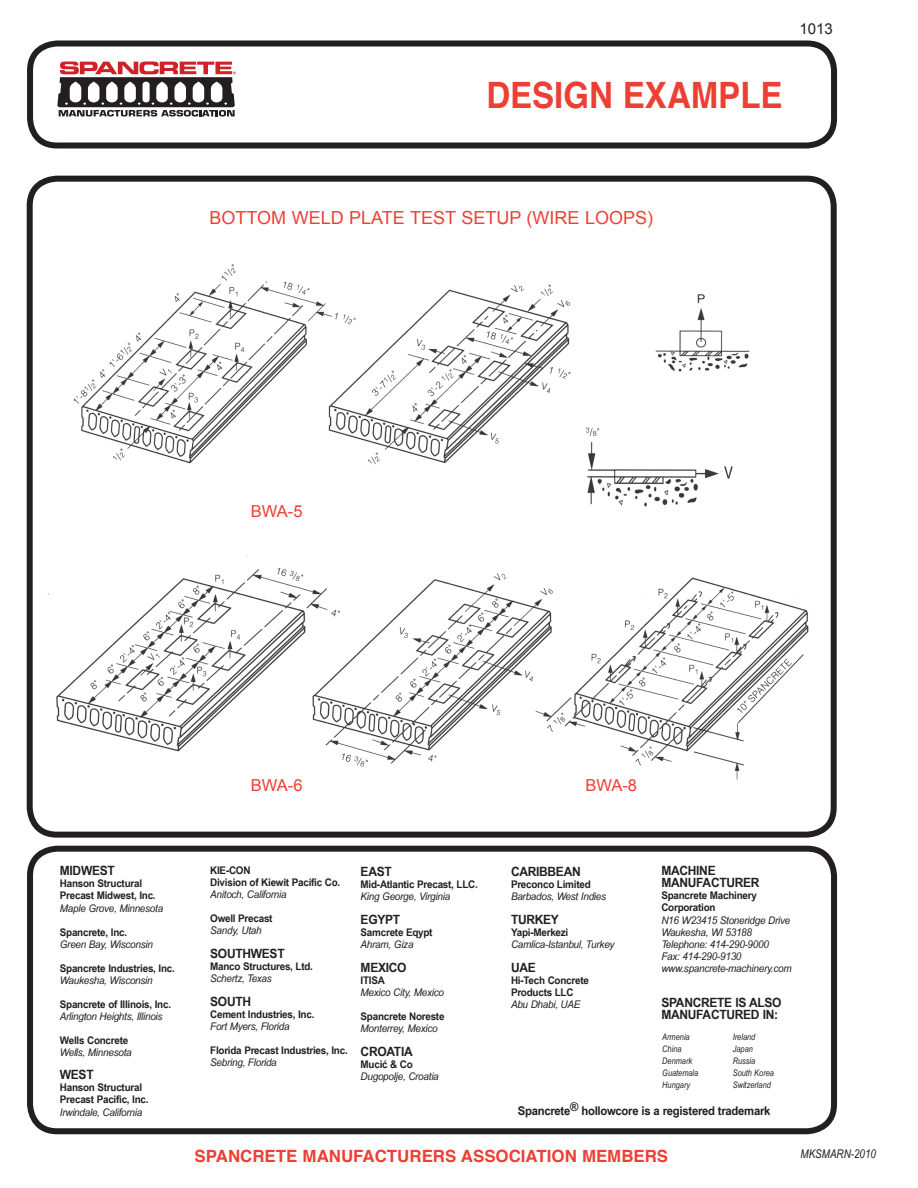
<style>
.page{position:relative;width:918px;height:1188px;background:#fff}
.page>*{position:absolute;margin:0;border:0;box-sizing:border-box;transform-origin:0 0}
.t1{font:700 36.3px "Helvetica";color:#ee3f34;scale:.91 1}
.t2{font:18px "Arial";color:#ee3f34}
.t3{font:700 16.8px "Helvetica";color:#ee3f34}
.t4{font:16.5px "Arial";letter-spacing:-.02em;color:#ee3f34}
.t5{font:15px "Arial";color:#231f20}
.t6{font:700 12.75px/12px "Arial Narrow";letter-spacing:-.02em;color:#231f20;scale:1.15 1}
.t7{font:700 12px "Arial Narrow";letter-spacing:-.02em;color:#231f20;scale:1.15 1}
.t8{font:italic 12px "Arial Narrow";color:#231f20}
.t9{font:700 10.5px/12px "Arial Narrow";letter-spacing:-.02em;color:#231f20;scale:1.15 1}
.t10{font:italic 10.5px/12px "Arial Narrow";letter-spacing:-.02em;color:#231f20;scale:1.15 1}
.t11{font:italic 9px/12px "Arial Narrow";color:#231f20}
.s1{font-weight:400;font-style:italic}
.s2{font-weight:700;font-style:normal}
</style>
<div class="page">
<img style="left:48px;top:264px;width:761px;height:516px">
<div style="left:27px;top:40px;width:810px;height:108px;border:6px solid #231f20;border-radius:27px"></div>
<svg style="left:57px;top:61px;width:179px;height:55px"></svg>
<div style="left:27px;top:176px;width:810px;height:662px;border:6px solid #231f20;border-radius:27px"></div>
<div style="left:27px;top:846px;width:810px;height:288px;border:6px solid #231f20;border-radius:27px"></div>
<p class="t1" style="left:486px;top:66px;width:327px">DESIGN EXAMPLE</p>
<p class="t5" style="left:799px;top:19px;width:35px">1013</p>
<p class="t2" style="left:210px;top:205px;width:445px">BOTTOM WELD PLATE TEST SETUP (WIRE LOOPS)</p>
<p class="t4" style="left:251px;top:501px;width:53px">BWA-5</p>
<p class="t4" style="left:251px;top:774px;width:53px">BWA-6</p>
<p class="t4" style="left:585px;top:774px;width:53px">BWA-8</p>
<p class="t6" style="left:60px;top:864px;width:49px">MIDWEST</p>
<p class="t9" style="left:60px;top:877px;width:91px">Hanson Structural<br>Precast Midwest, Inc.<br><span class="s1">Maple Grove, Minnesota</span></p>
<p class="t10" style="left:60px;top:926px;width:82px"><span class="s2">Spancrete, Inc.<br></span>Green Bay, Wisconsin</p>
<p class="t9" style="left:60px;top:961px;width:102px">Spancrete Industries, Inc.<br><span class="s1">Waukesha, Wisconsin</span></p>
<p class="t10" style="left:60px;top:998px;width:98px"><span class="s2">Spancrete of Illinois, Inc.<br></span>Arlington Heights, Illinois</p>
<p class="t10" style="left:60px;top:1034px;width:64px"><span class="s2">Wells Concrete<br></span>Wells, Minnesota</p>
<p class="t6" style="left:60px;top:1068px;width:31px">WEST</p>
<p class="t9" style="left:60px;top:1081px;width:79px">Hanson Structural<br>Precast Pacific, Inc.<br><span class="s1">Irwindale, California</span></p>
<p class="t9" style="left:210px;top:864px;width:115px">KIE-CON<br>Division of Kiewit Pacific Co.<br><span class="s1">Anitoch, California</span></p>
<p class="t9" style="left:210px;top:912px;width:56px">Owell Precast<br><span class="s1">Sandy, Utah</span></p>
<p class="t6" style="left:210px;top:947px;width:66px">SOUTHWEST</p>
<p class="t9" style="left:210px;top:960px;width:91px">Manco Structures, Ltd.<br><span class="s1">Schertz, Texas</span></p>
<p class="t6" style="left:210px;top:995px;width:37px">SOUTH</p>
<p class="t9" style="left:210px;top:1008px;width:92px">Cement Industries, Inc.<br><span class="s1">Fort Myers, Florida</span></p>
<p class="t9" style="left:210px;top:1044px;width:121px">Florida Precast Industries, Inc.<br><span class="s1">Sebring, Florida</span></p>
<p class="t6" style="left:361px;top:865px;width:29px">EAST</p>
<p class="t9" style="left:361px;top:878px;width:103px">Mid-Atlantic Precast, LLC.<br><span class="s1">King George, Virginia</span></p>
<p class="t6" style="left:361px;top:913px;width:36px">EGYPT</p>
<p class="t9" style="left:361px;top:926px;width:64px">Samcrete Eqypt<br><span class="s1">Ahram, Giza</span></p>
<p class="t6" style="left:361px;top:961px;width:41px">MEXICO</p>
<p class="t10" style="left:361px;top:974px;width:74px"><span class="s2">ITISA<br></span>Mexico City, Mexico</p>
<p class="t9" style="left:361px;top:1010px;width:74px">Spancrete Noreste<br><span class="s1">Monterrey, Mexico</span></p>
<p class="t6" style="left:361px;top:1045px;width:47px">CROATIA</p>
<p class="t10" style="left:361px;top:1058px;width:69px"><span class="s2">Mucić &amp; Co<br></span>Dugopolje, Croatia</p>
<p class="t6" style="left:661px;top:864px;width:87px">MACHINE<br>MANUFACTURER</p>
<p class="t10" style="left:661px;top:890px;width:115px"><span class="s2">Spancrete Machinery<br>Corporation<br></span>N16 W23415 Stoneridge Drive<br>Waukesha, WI 53188<br>Telephone: 414-290-9000<br>Fax: 414-290-9130 www.spancrete-machinery.com</p>
<p class="t6" style="left:661px;top:996px;width:15px">Spancrete</p>
<p class="t6" style="left:735px;top:996px;width:20px">is also</p>
<p class="t6" style="left:661px;top:1008px;width:9px">manufactured</p>
<p class="t6" style="left:763px;top:1008px;width:15px">in :</p>
<p class="t11" style="left:662px;top:1031px;width:38px">Armenia<br>China<br>Denmark<br>Guatemala<br>Hungary</p>
<p class="t11" style="left:733px;top:1031px;width:43px">Ireland<br>Japan<br>Russia<br>South Korea<br>Switzerland</p>
<p class="t7" style="left:518px;top:1102px;width:221px">Spancrete® hollowcore is a registered trademark</p>
<p class="t6" style="left:511px;top:865px;width:62px">CARIBBEAN</p>
<p class="t10" style="left:511px;top:878px;width:84px"><span class="s2">Preconco Limited<br></span>Barbados, West Indies</p>
<p class="t6" style="left:511px;top:913px;width:43px">TURKEY</p>
<p class="t10" style="left:511px;top:926px;width:92px"><span class="s2">Yapi-Merkezi<br></span>Camlica-Istanbul, Turkey</p>
<p class="t6" style="left:511px;top:961px;width:23px">UAE</p>
<p class="t9" style="left:511px;top:974px;width:69px">Hi-Tech Concrete<br>Products LLC<br><span class="s1">Abu Dhabi, UAE</span></p>
<p class="t3" style="left:195px;top:1142px;width:475px">SPANCRETE MANUFACTURERS ASSOCIATION MEMBERS</p>
<p class="t8" style="left:801px;top:1145px;width:77px">MKSMARN-2010</p>
</div>
